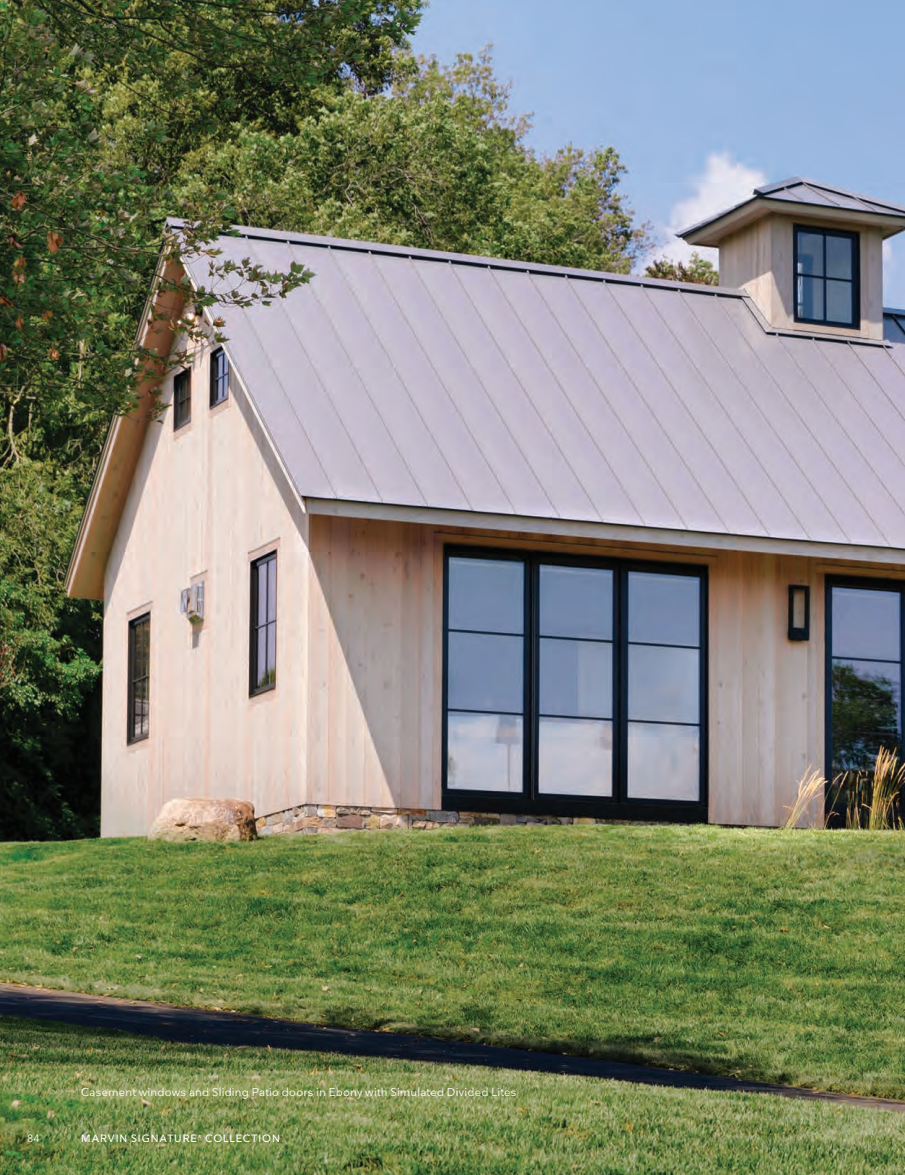
<style>
.page{position:relative;width:905px;height:1175px;background:#fff}
.page>*{position:absolute;margin:0;border:0;box-sizing:border-box;transform-origin:0 0}
.t1{font:11.25px "Nationale";letter-spacing:.015em;color:#fff}
.t2{font:500 10.5px "Nationale";letter-spacing:.09em;color:#fff}
.t3{font:10.5px "Nationale";color:#fff}
.t4{font:500 4.35px "Nationale";color:#fff}
</style>
<div class="page">
<img style="left:0;top:0;width:904px;height:1174px">
<p class="t1" style="left:81px;top:1084px;width:437px">Casement windows and Sliding Patio doors in Ebony with Simulated Divided Lites</p>
<p class="t3" style="left:27px;top:1131px;width:14px">84</p>
<p class="t2" style="left:81px;top:1131px;width:117px">MARVIN SIGNATURE</p>
<p class="t4" style="left:198px;top:1133px;width:5px">®</p>
<p class="t2" style="left:205px;top:1131px;width:76px">COLLECTION</p>
</div>
